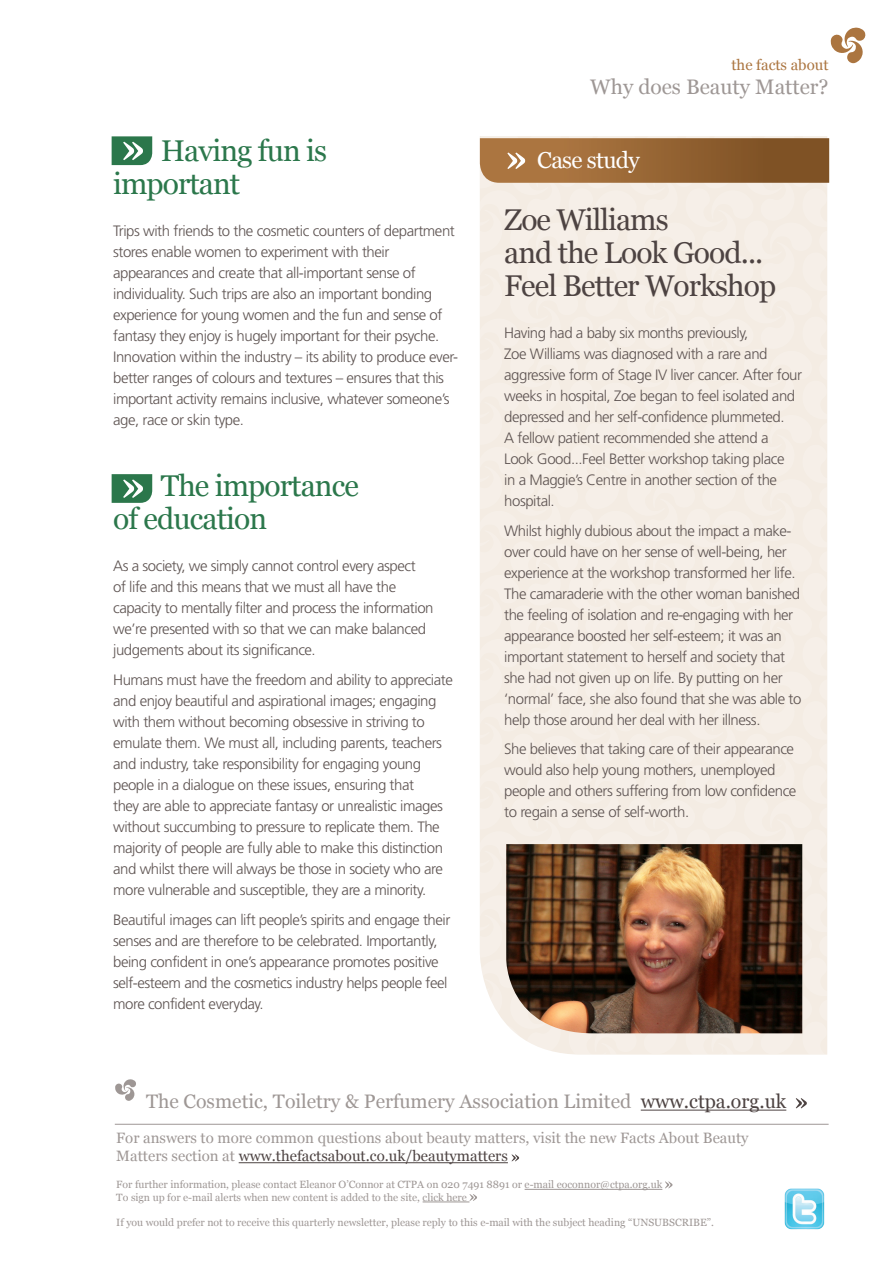
<style>
.page{position:relative;width:893px;height:1263px;background:#fff}
.page>*{position:absolute;margin:0;border:0;box-sizing:border-box;transform-origin:0 0}
.body{font:30px/33px "Georgia";letter-spacing:-.03em;color:#4d4342}
.body-2{font:30px/33px "Georgia";letter-spacing:-.03em;color:#2b774b}
.body-3{font:23.1px "Georgia";letter-spacing:-.03em;color:#fff}
.Main_Heading{font:21px "Georgia";color:#9e9795}
.t1{font:19.5px "Georgia";color:#9e9795}
.body-4{font:300 15px/21px "Frutiger";letter-spacing:-.03em;color:#5e5452}
.t2{font:15px/18px "Georgia";color:#9e9795}
.Main_Heading-2{font:15px "Georgia";color:#ab7540}
.t3{font:10.5px "Georgia";color:#9e9795}
.s1{color:#4d4342}
</style>
<div class="page">
<svg style="left:830px;top:27px;width:36px;height:36px"></svg>
<svg style="left:480px;top:136px;width:349px;height:918px;background:#efe5db"></svg>
<img style="left:506px;top:844px;width:296px;height:189px">
<svg style="left:112px;top:136px;width:40px;height:29px"></svg>
<svg style="left:112px;top:474px;width:40px;height:29px"></svg>
<hr style="left:641px;top:1109px;width:145px;height:1px;background:#4d4342">
<hr style="left:239px;top:1162px;width:269px;height:1px;background:#4d4342">
<hr style="left:525px;top:1189px;width:137px;height:1px;background:#9e9795">
<hr style="left:423px;top:1202px;width:46px;height:1px;background:#9e9795">
<svg style="left:796px;top:1098px;width:11px;height:10px"></svg>
<svg style="left:512px;top:1154px;width:7px;height:7px"></svg>
<svg style="left:665px;top:1181px;width:7px;height:7px"></svg>
<svg style="left:469px;top:1194px;width:8px;height:7px"></svg>
<img style="left:784px;top:1188px;width:41px;height:42px">
<svg style="left:115px;top:1079px;width:21px;height:22px"></svg>
<hr style="left:115px;top:1124px;width:714px;height:1px;background:#9e9795">
<p class="Main_Heading-2" style="left:731px;top:56px;width:99px">the facts about</p>
<p class="body-2" style="left:113px;top:134px;width:215px;text-indent:48px">Having fun is important</p>
<p class="body-4" style="left:113px;top:220px;width:346px">Trips with friends to the cosmetic counters of department stores enable women to experiment with their appearances and create that all-important sense of individuality. Such trips are also an important bonding experience for young women and the fun and sense of fantasy they enjoy is hugely important for their psyche.<br>Innovation within the industry – its ability to produce ever&shy;better ranges of colours and textures – ensures that this important activity remains inclusive, whatever someone’s age, race or skin type.</p>
<p class="body-2" style="left:113px;top:469px;width:247px;text-indent:48px">The importance of education</p>
<p class="body-4" style="left:113px;top:556px;width:322px">As a society, we simply cannot control every aspect<br>of life and this means that we must all have the capacity to mentally filter and process the information we’re presented with so that we can make balanced judgements about its significance.</p>
<p class="body-4" style="left:113px;top:669px;width:341px">Humans must have the freedom and ability to appreciate and enjoy beautiful and aspirational images; engaging with them without becoming obsessive in striving to emulate them. We must all, including parents, teachers and industry, take responsibility for engaging young people in a dialogue on these issues, ensuring that<br>they are able to appreciate fantasy or unrealistic images without succumbing to pressure to replicate them. The majority of people are fully able to make this distinction and whilst there will always be those in society who are more vulnerable and susceptible, they are a minority.</p>
<p class="body-4" style="left:113px;top:909px;width:339px">Beautiful images can lift people’s spirits and engage their senses and are therefore to be celebrated. Importantly, being confident in one’s appearance promotes positive self-esteem and the cosmetics industry helps people feel more confident everyday.</p>
<p class="Main_Heading" style="left:590px;top:74px;width:240px">Why does Beauty Matter?</p>
<p class="body-3" style="left:537px;top:147px;width:104px">Case study</p>
<p class="body" style="left:504px;top:203px;width:274px">Zoe Williams<br>and the Look Good...<br>Feel Better Workshop</p>
<p class="body-4" style="left:504px;top:322px;width:299px">Having had a baby six months previously,<br>Zoe Williams was diagnosed with a rare and aggressive form of Stage IV liver cancer. After four weeks in hospital, Zoe began to feel isolated and depressed and her self-confidence plummeted.<br>A fellow patient recommended she attend a<br>Look Good...Feel Better workshop taking place<br>in a Maggie’s Centre in another section of the hospital.</p>
<p class="body-4" style="left:504px;top:520px;width:299px">Whilst highly dubious about the impact a make&shy;over could have on her sense of well-being, her experience at the workshop transformed her life.<br>The camaraderie with the other woman banished the feeling of isolation and re-engaging with her appearance boosted her self-esteem; it was an important statement to herself and society that she had not given up on life. By putting on her ‘normal’ face, she also found that she was able to help those around her deal with her illness.</p>
<p class="body-4" style="left:504px;top:738px;width:294px">She believes that taking care of their appearance would also help young mothers, unemployed people and others suffering from low confidence to regain a sense of self-worth.</p>
<p class="t1" style="left:146px;top:1090px;width:642px">The Cosmetic, Toiletry &amp; Perfumery Association Limited <span class="s1">www.ctpa.org.uk</span></p>
<p class="t2" style="left:116px;top:1129px;width:634px">For answers to more common questions about beauty matters, visit the new Facts About Beauty<br>Matters section at <span class="s1">www.thefactsabout.co.uk/beautymatters</span></p>
<p class="t3" style="left:116px;top:1179px;width:548px">For further information, please contact Eleanor O’Connor at CTPA on 020 7491 8891 or e-mail eoconnor@ctpa.org.uk</p>
<p class="t3" style="left:116px;top:1191px;width:352px">To sign up for e-mail alerts when new content is added to the site, click here</p>
<p class="t3" style="left:116px;top:1216px;width:599px">If you would prefer not to receive this quarterly newsletter, please reply to this e-mail with the subject heading “UNSUBSCRIBE”.</p>
</div>
